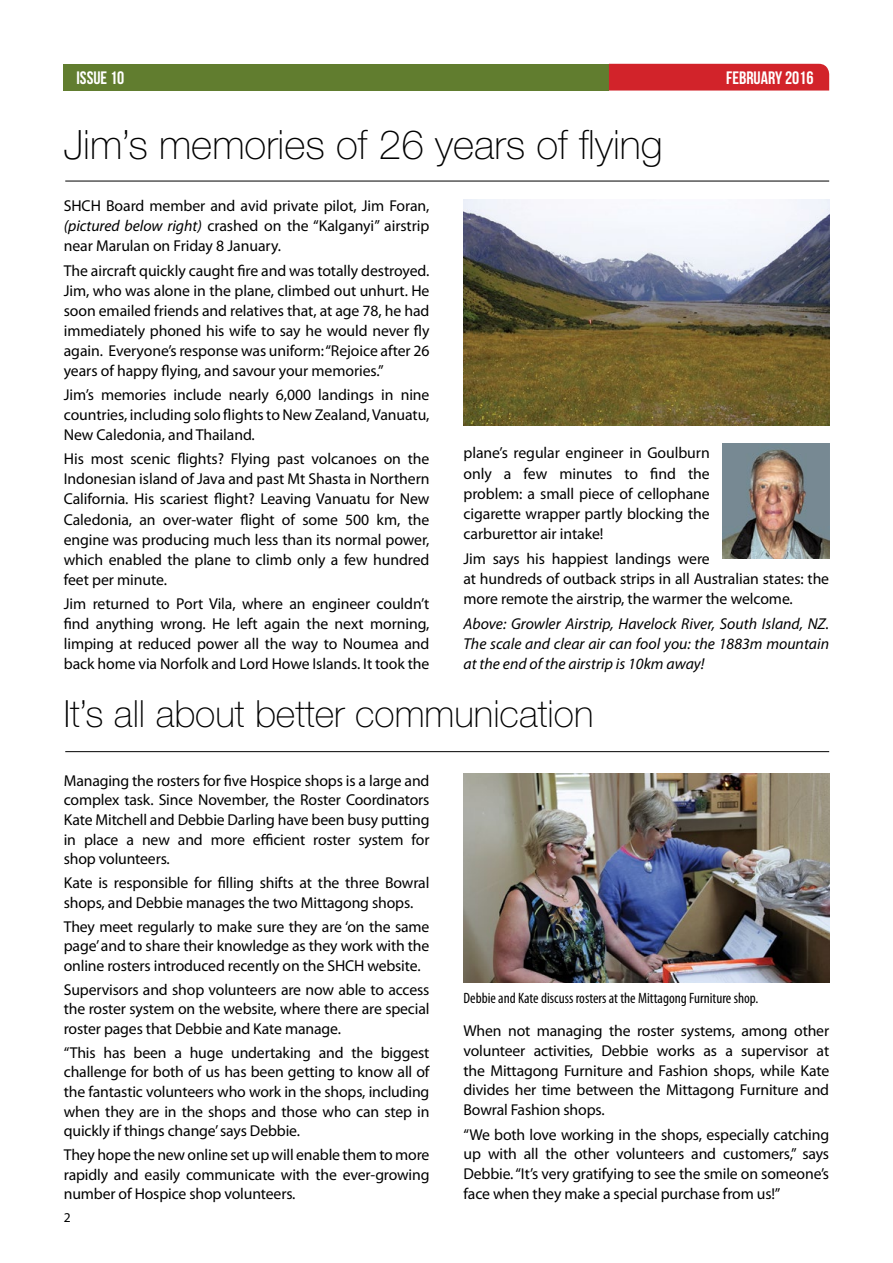
<style>
.page{position:relative;width:893px;height:1263px;background:#fff}
.page>*{position:absolute;margin:0;border:0;box-sizing:border-box;transform-origin:0 0}
.t1{font:100 40.5px "Helvetica Neue";color:#000}
.t2{font:100 37.5px "Helvetica Neue";color:#000}
.t3{font:18px "Bebas Neue";color:#fff}
.t4{font:15.75px/20.1px "Myriad Pro";letter-spacing:-.01em;color:#000;text-align:justify}
.t5{font:italic 15.75px/20.2px "Myriad Pro";color:#000;text-align:justify}
.t6{font:condensed 15px "Myriad Pro";color:#000}
.t7{font:13.5px "Myriad Pro";color:#000}
.s1{font-style:italic}
</style>
<div class="page">
<div style="left:64px;top:64px;width:545px;height:27px;background:#617d2f"></div>
<div style="left:609px;top:64px;width:220px;height:27px;background:#d2232a"></div>
<hr style="left:65px;top:181px;width:764px;height:1px;background:#000">
<hr style="left:65px;top:751px;width:764px;height:1px;background:#000">
<img style="left:463px;top:199px;width:366px;height:226px">
<img style="left:722px;top:443px;width:107px;height:115px">
<img style="left:463px;top:774px;width:366px;height:208px">
<p class="t3" style="left:77px;top:67px;width:49px">ISSUE 10</p>
<p class="t3" style="left:726px;top:67px;width:89px">FEBRUARY 2016</p>
<h1 class="t1" style="left:64px;top:122px;width:600px">Jim’s memories of 26 years of flying</h1>
<p class="t4" style="left:64px;top:196px;width:367px">SHCH Board member and avid private pilot, Jim Foran, <span class="s1">(pictured below right)</span> crashed on the “Kalganyi” airstrip near Marulan on Friday 8 January.</p>
<p class="t4" style="left:64px;top:260px;width:367px">The aircraft quickly caught fire and was totally destroyed.<br>Jim, who was alone in the plane, climbed out unhurt. He soon emailed friends and relatives that, at age 78, he had immediately phoned his wife to say he would never fly again. Everyone’s response was uniform: “Rejoice after 26 years of happy flying, and savour your memories.”</p>
<p class="t4" style="left:64px;top:384px;width:367px">Jim’s memories include nearly 6,000 landings in nine countries, including solo flights to New Zealand, Vanuatu, New Caledonia, and Thailand.</p>
<p class="t4" style="left:64px;top:449px;width:367px">His most scenic flights? Flying past volcanoes on the Indonesian island of Java and past Mt Shasta in Northern California. His scariest flight? Leaving Vanuatu for New Caledonia, an over-water flight of some 500 km, the engine was producing much less than its normal power, which enabled the plane to climb only a few hundred feet per minute.</p>
<p class="t4" style="left:64px;top:593px;width:367px">Jim returned to Port Vila, where an engineer couldn’t find anything wrong. He left again the next morning, limping at reduced power all the way to Noumea and back home via Norfolk and Lord Howe Islands. It took the</p>
<p class="t4" style="left:463px;top:443px;width:248px">plane’s regular engineer in Goulburn only a few minutes to find the problem: a small piece of cellophane cigarette wrapper partly blocking the carburettor air intake!</p>
<p class="t4" style="left:463px;top:548px;width:367px;text-align:left">Jim says his happiest landings were<br>at hundreds of outback strips in all Australian states: the more remote the airstrip, the warmer the welcome.</p>
<p class="t5" style="left:463px;top:613px;width:367px">Above: Growler Airstrip, Havelock River, South Island, NZ.<br>The scale and clear air can fool you: the 1883m mountain at the end of the airstrip is 10km away!</p>
<h2 class="t2" style="left:64px;top:692px;width:531px">It’s all about better communication</h2>
<p class="t4" style="left:64px;top:770px;width:367px;line-height:19.6px">Managing the rosters for five Hospice shops is a large and complex task. Since November, the Roster Coordinators Kate Mitchell and Debbie Darling have been busy putting in place a new and more efficient roster system for shop volunteers.</p>
<p class="t4" style="left:64px;top:873px;width:367px;line-height:19.6px">Kate is responsible for filling shifts at the three Bowral shops, and Debbie manages the two Mittagong shops.</p>
<p class="t4" style="left:64px;top:916px;width:367px;line-height:19.6px">They meet regularly to make sure they are ‘on the same page’ and to share their knowledge as they work with the online rosters introduced recently on the SHCH website.</p>
<p class="t4" style="left:64px;top:979px;width:367px;line-height:19.6px">Supervisors and shop volunteers are now able to access the roster system on the website, where there are special roster pages that Debbie and Kate manage.</p>
<p class="t4" style="left:64px;top:1042px;width:367px;line-height:19.6px">“This has been a huge undertaking and the biggest challenge for both of us has been getting to know all of the fantastic volunteers who work in the shops, including when they are in the shops and those who can step in quickly if things change’ says Debbie.</p>
<p class="t4" style="left:64px;top:1145px;width:367px;line-height:19.6px">They hope the new online set up will enable them to more rapidly and easily communicate with the ever-growing number of Hospice shop volunteers.</p>
<p class="t7" style="left:64px;top:1209px;width:8px">2</p>
<p class="t6" style="left:463px;top:989px;width:296px">Debbie and Kate discuss rosters at the Mittagong Furniture shop.</p>
<p class="t4" style="left:463px;top:1020px;width:367px">When not managing the roster systems, among other volunteer activities, Debbie works as a supervisor at the Mittagong Furniture and Fashion shops, while Kate divides her time between the Mittagong Furniture and Bowral Fashion shops.</p>
<p class="t4" style="left:463px;top:1124px;width:367px">“We both love working in the shops, especially catching up with all the other volunteers and customers,” says Debbie. “It’s very gratifying to see the smile on someone’s face when they make a special purchase from us!”</p>
</div>
